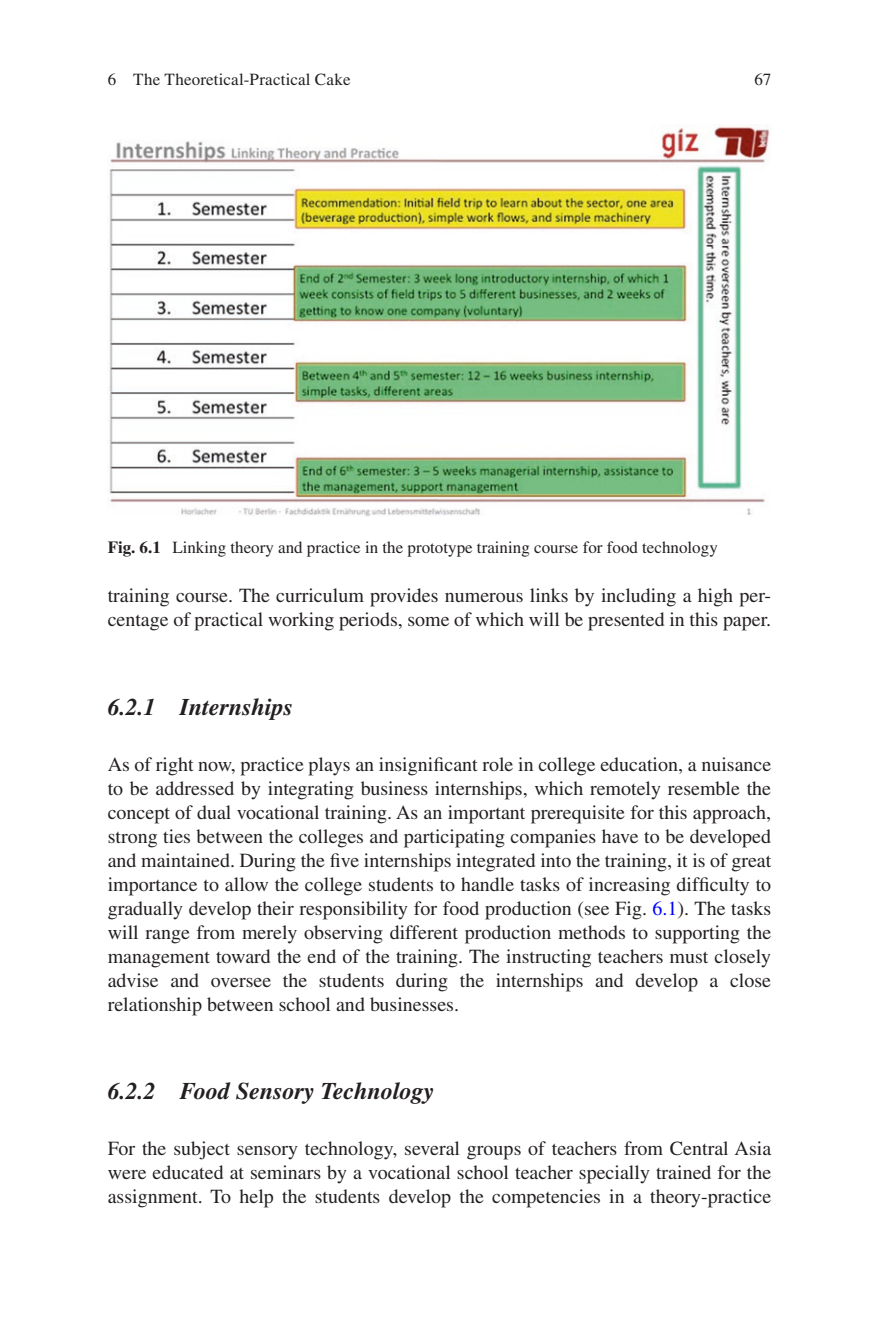
<style>
.page{position:relative;width:879px;height:1333px;background:#fff}
.page>*{position:absolute;margin:0;border:0;box-sizing:border-box;transform-origin:0 0}
.t1{font:italic 700 24px "Sbhdnx Pktfjl Times LT Std";color:#231f20}
.t2{font:20px/24px "Tbyndv Fsgwxd Times LT Std";color:#231f20;text-align:justify}
.t3{font:17px "Tbyndv Fsgwxd Times LT Std";color:#231f20}
.s1{font-family:"Vgrtwc Tvwpkt Times LT Std";font-weight:700}
.s2{color:#0000fa}
</style>
<div class="page">
<img style="left:109px;top:124px;width:661px;height:393px">
<p class="t3" style="left:108px;top:70px;width:244px">6 The Theoretical-Practical Cake</p>
<p class="t3" style="left:754px;top:70px;width:18px">67</p>
<p class="t3" style="left:108px;top:537px;width:611px"><span class="s1">Fig. 6.1</span> Linking theory and practice in the prototype training course for food technology</p>
<p class="t2" style="left:108px;top:583px;width:665px">training course. The curriculum provides numerous links by including a high per&shy;centage of practical working periods, some of which will be presented in this paper.</p>
<p class="t1" style="left:108px;top:692px;width:187px">6.2.1 Internships</p>
<p class="t2" style="left:108px;top:751px;width:665px">As of right now, practice plays an insignificant role in college education, a nuisance to be addressed by integrating business internships, which remotely resemble the concept of dual vocational training. As an important prerequisite for this approach, strong ties between the colleges and participating companies have to be developed and maintained. During the five internships integrated into the training, it is of great importance to allow the college students to handle tasks of increasing difficulty to gradually develop their responsibility for food production (see Fig. <span class="s2">6.1</span>). The tasks will range from merely observing different production methods to supporting the management toward the end of the training. The instructing teachers must closely advise and oversee the students during the internships and develop a close relationship between school and businesses.</p>
<p class="t1" style="left:108px;top:1076px;width:328px">6.2.2 Food Sensory Technology</p>
<p class="t2" style="left:108px;top:1135px;width:665px">For the subject sensory technology, several groups of teachers from Central Asia were educated at seminars by a vocational school teacher specially trained for the assignment. To help the students develop the competencies in a theory-practice</p>
</div>
